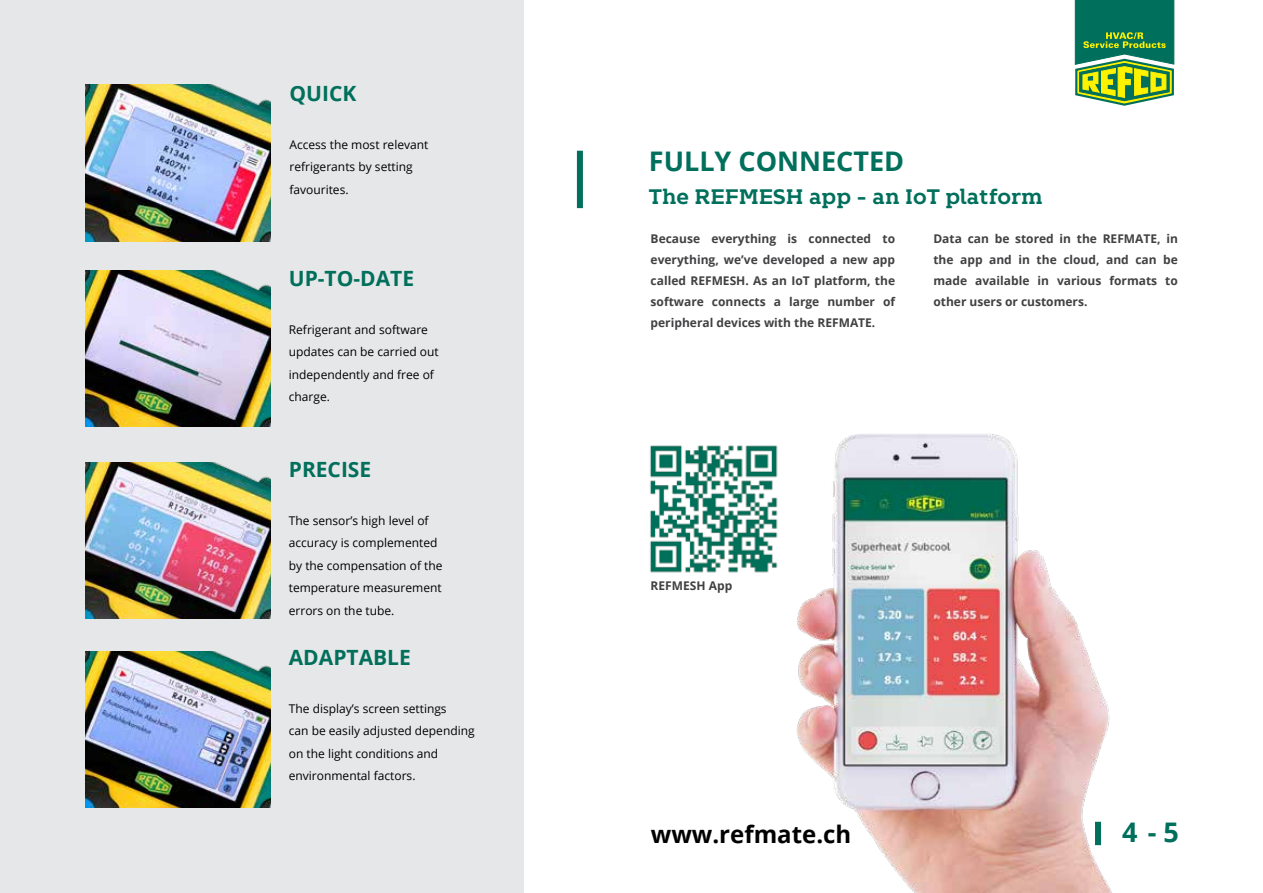
<style>
.page{position:relative;width:1263px;height:893px;background:#fff}
.page>*{position:absolute;margin:0;border:0;box-sizing:border-box;transform-origin:0 0}
.t1{font:700 27px "Open Sans";color:#006f5b}
.t2{font:700 24px "Open Sans";color:#000}
.t3{font:700 21px "Open Sans";color:#006f5b}
.t4{font:700 21px "Kontrapunkt Bob";color:#006f5b}
.t5{font:12px/22.5px "Open Sans";color:#000}
.t6{font:700 12px/21px "Open Sans";color:#414042;text-align:justify}
</style>
<div class="page">
<div style="left:0;top:0;width:523px;height:893px;background:#e6e7e8"></div>
<svg style="left:1074px;top:0;width:101px;height:106px;background:#4e985a"></svg>
<div style="left:577px;top:151px;width:6px;height:57px;background:#006f5b"></div>
<img style="left:797px;top:434px;width:315px;height:459px">
<img style="left:650px;top:445px;width:128px;height:128px">
<img style="left:85px;top:84px;width:186px;height:157px">
<img style="left:85px;top:270px;width:186px;height:157px">
<img style="left:85px;top:462px;width:186px;height:157px">
<img style="left:85px;top:651px;width:186px;height:157px">
<div style="left:1095px;top:822px;width:6px;height:23px;background:#006f5b"></div>
<h3 class="t3" style="left:289px;top:79px;width:68px">QUICK</h3>
<p class="t5" style="left:289px;top:133px;width:140px">Access the most relevant refrigerants by setting favourites.</p>
<h3 class="t3" style="left:289px;top:264px;width:127px">UP-TO-DATE</h3>
<p class="t5" style="left:289px;top:318px;width:151px">Refrigerant and software updates can be carried out independently and free of charge.</p>
<h3 class="t3" style="left:289px;top:454px;width:84px">PRECISE</h3>
<p class="t5" style="left:289px;top:509px;width:155px">The sensor’s high level of accuracy is complemented by the compensation of the temperature measurement errors on the tube.</p>
<h3 class="t3" style="left:289px;top:642px;width:124px">ADAPTABLE</h3>
<p class="t5" style="left:289px;top:697px;width:187px">The display’s screen settings<br>can be easily adjusted depending on the light conditions and environmental factors.</p>
<h1 class="t1" style="left:649px;top:142px;width:257px">FULLY CONNECTED</h1>
<h3 class="t4" style="left:649px;top:185px;width:395px">The REFMESH app – an IoT platform</h3>
<p class="t6" style="left:651px;top:228px;width:246px">Because everything is connected to everything, we’ve developed a new app called REFMESH. As an IoT platform, the software connects a large number of peripheral devices with the REFMATE.</p>
<p class="t6" style="left:933px;top:228px;width:246px">Data can be stored in the REFMATE, in the app and in the cloud, and can be made available in various formats to other users or customers.</p>
<p class="t6" style="left:651px;top:575px;width:83px">REFMESH App</p>
<h2 class="t2" style="left:651px;top:818px;width:202px">www.refmate.ch</h2>
<h1 class="t1" style="left:1122px;top:813px;width:58px">4 - 5</h1>
</div>
